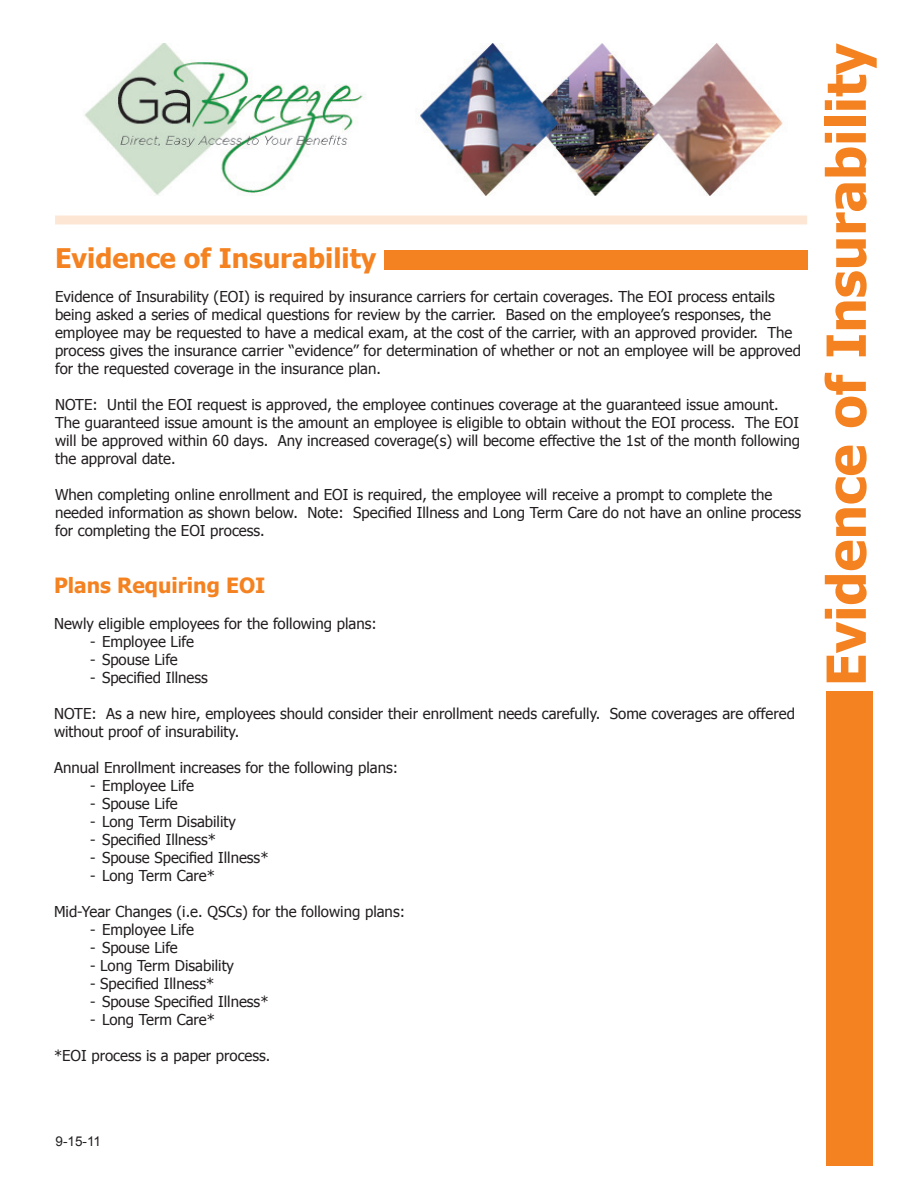
<style>
.page{position:relative;width:918px;height:1188px;background:#fff}
.page>*{position:absolute;margin:0;border:0;box-sizing:border-box;transform-origin:0 0}
.t1{font:700 54px "Tahoma";color:#f58220}
.t2{font:700 27px "Tahoma";color:#f58220}
.t3{font:700 21px "Tahoma";color:#f58220}
.t4{font:15px/18px "Tahoma";color:#231f20}
.t5{font:13.5px "Arial";color:#231f20}
</style>
<div class="page">
<img style="left:84px;top:44px;width:699px;height:151px">
<div style="left:826px;top:692px;width:46px;height:474px;background:#f58220"></div>
<div style="left:55px;top:215px;width:752px;height:9px;background:#fde6d3"></div>
<div style="left:384px;top:251px;width:423px;height:19px;background:#f58220"></div>
<h2 class="t2" style="left:55px;top:239px;width:323px">Evidence of Insurability</h2>
<p class="t4" style="left:55px;top:287px;width:748px">Evidence of Insurability (EOI) is required by insurance carriers for certain coverages. The EOI process entails being asked a series of medical questions for review by the carrier. Based on the employee’s responses, the employee may be requested to have a medical exam, at the cost of the carrier, with an approved provider. The process gives the insurance carrier “evidence” for determination of whether or not an employee will be approved for the requested coverage in the insurance plan.</p>
<p class="t4" style="left:55px;top:395px;width:747px">NOTE: Until the EOI request is approved, the employee continues coverage at the guaranteed issue amount.<br>The guaranteed issue amount is the amount an employee is eligible to obtain without the EOI process. The EOI will be approved within 60 days. Any increased coverage(s) will become effective the 1st of the month following the approval date.</p>
<p class="t4" style="left:55px;top:485px;width:748px">When completing online enrollment and EOI is required, the employee will receive a prompt to complete the needed information as shown below. Note: Specified Illness and Long Term Care do not have an online process for completing the EOI process.</p>
<h3 class="t3" style="left:54px;top:571px;width:213px">Plans Requiring EOI</h3>
<p class="t4" style="left:54px;top:614px;width:324px">Newly eligible employees for the following plans:</p>
<p class="t4" style="left:90px;top:632px;width:106px">- Employee Life</p>
<p class="t4" style="left:90px;top:650px;width:89px">- Spouse Life</p>
<p class="t4" style="left:90px;top:668px;width:119px">- Specified Illness</p>
<p class="t4" style="left:54px;top:704px;width:742px">NOTE: As a new hire, employees should consider their enrollment needs carefully. Some coverages are offered without proof of insurability.</p>
<p class="t4" style="left:54px;top:758px;width:346px">Annual Enrollment increases for the following plans:</p>
<p class="t4" style="left:90px;top:776px;width:106px">- Employee Life</p>
<p class="t4" style="left:90px;top:794px;width:89px">- Spouse Life</p>
<p class="t4" style="left:90px;top:812px;width:147px">- Long Term Disability</p>
<p class="t4" style="left:90px;top:830px;width:128px">- Specified Illness*</p>
<p class="t4" style="left:90px;top:848px;width:180px">- Spouse Specified Illness*</p>
<p class="t4" style="left:90px;top:866px;width:127px">- Long Term Care*</p>
<p class="t4" style="left:54px;top:902px;width:353px">Mid-Year Changes (i.e. QSCs) for the following plans:</p>
<p class="t4" style="left:90px;top:920px;width:106px">- Employee Life</p>
<p class="t4" style="left:90px;top:938px;width:89px">- Spouse Life</p>
<p class="t4" style="left:90px;top:956px;width:146px">- Long Term Disability</p>
<p class="t4" style="left:90px;top:974px;width:126px">- Specified Illness*</p>
<p class="t4" style="left:90px;top:992px;width:180px">- Spouse Specified Illness*</p>
<p class="t4" style="left:90px;top:1010px;width:127px">- Long Term Care*</p>
<p class="t4" style="left:54px;top:1046px;width:218px">*EOI process is a paper process.</p>
<h1 class="t1" style="left:808px;top:686px;width:644px;rotate:-90deg">Evidence of Insurability</h1>
<p class="t5" style="left:56px;top:1133px;width:47px">9-15-11</p>
</div>
